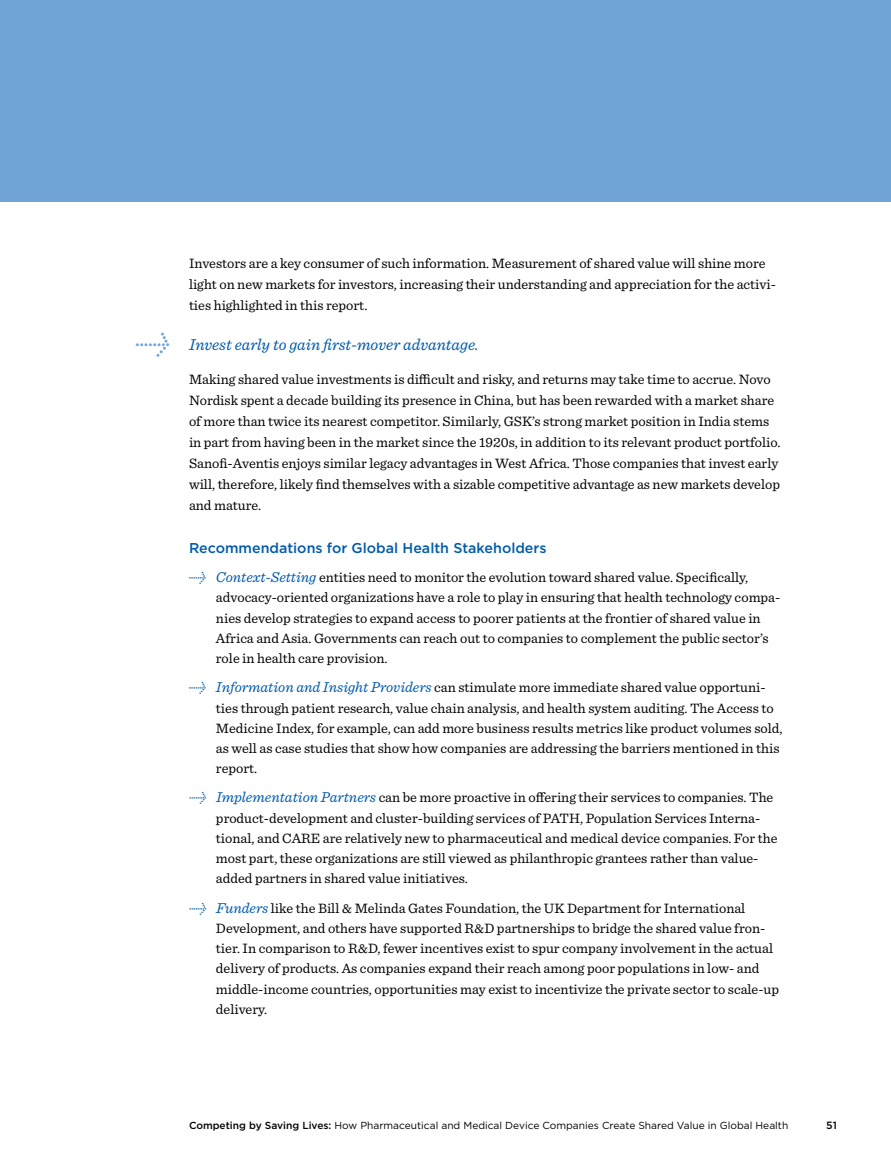
<style>
.page{position:relative;width:891px;height:1161px;background:#fff}
.page>*{position:absolute;margin:0;border:0;box-sizing:border-box;transform-origin:0 0}
.t1{font:italic 30px "Meta Pro";color:#70a4d8}
.t2{font:italic 16.5px "Sentinel";color:#005baa}
.t3{font:14.25px/20.2px "Sentinel";color:#000}
.t4{font:500 14.25px "Gotham";color:#005baa}
.t5{font:500 10.5px "Gotham";color:#000}
.t6{font:10.2px "Gotham";color:#000}
.s1{font-family:"Meta Pro";font-style:italic;font-size:15px;color:#005baa}
.s2{font-style:italic;font-size:15px;color:#005baa}
.s3{font-weight:500}
</style>
<div class="page">
<div style="left:0;top:0;width:891px;height:202px;background:#70a4d8"></div>
<h1 class="t1" style="left:135px;top:323px;width:36px">→</h1>
<p class="t3" style="left:189px;top:252px;width:589px;line-height:21px">Investors are a key consumer of such information. Measurement of shared value will shine more light on new markets for investors, increasing their understanding and appreciation for the activi&shy;ties highlighted in this report.</p>
<p class="t2" style="left:189px;top:332px;width:291px">Invest early to gain first-mover advantage.</p>
<p class="t3" style="left:189px;top:368px;width:593px;line-height:21px">Making shared value investments is difficult and risky, and returns may take time to accrue. Novo Nordisk spent a decade building its presence in China, but has been rewarded with a market share of more than twice its nearest competitor. Similarly, GSK’s strong market position in India stems in part from having been in the market since the 1920s, in addition to its relevant product portfolio.<br>Sanofi-Aventis enjoys similar legacy advantages in West Africa. Those companies that invest early will, therefore, likely find themselves with a sizable competitive advantage as new markets develop and mature.</p>
<p class="t4" style="left:189px;top:540px;width:359px">Recommendations for Global Health Stakeholders</p>
<p class="t3" style="left:216px;top:566px;width:566px;text-indent:-27px"><span class="s1">→</span> <span class="s2">Context-Setting</span> entities need to monitor the evolution toward shared value. Specifically, advocacy-oriented organizations have a role to play in ensuring that health technology compa&shy;nies develop strategies to expand access to poorer patients at the frontier of shared value in Africa and Asia. Governments can reach out to companies to complement the public sector’s role in health care provision.</p>
<p class="t3" style="left:216px;top:676px;width:568px;text-indent:-27px"><span class="s1">→</span> <span class="s2">Information and Insight Providers</span> can stimulate more immediate shared value opportuni&shy;ties through patient research, value chain analysis, and health system auditing. The Access to Medicine Index, for example, can add more business results metrics like product volumes sold, as well as case studies that show how companies are addressing the barriers mentioned in this report.</p>
<p class="t3" style="left:216px;top:787px;width:563px;text-indent:-27px"><span class="s1">→</span> <span class="s2">Implementation Partners</span> can be more proactive in offering their services to companies. The product-development and cluster-building services of PATH, Population Services Interna&shy;tional, and CARE are relatively new to pharmaceutical and medical device companies. For the most part, these organizations are still viewed as philanthropic grantees rather than value&shy;added partners in shared value initiatives.</p>
<p class="t3" style="left:216px;top:897px;width:565px;text-indent:-27px"><span class="s1">→</span> <span class="s2">Funders</span> like the Bill &amp; Melinda Gates Foundation, the UK Department for International Development, and others have supported R&amp;D partnerships to bridge the shared value fron&shy;tier. In comparison to R&amp;D, fewer incentives exist to spur company involvement in the actual delivery of products. As companies expand their reach among poor populations in low- and middle-income countries, opportunities may exist to incentivize the private sector to scale-up delivery.</p>
<p class="t6" style="left:189px;top:1120px;width:601px"><span class="s3">Competing by Saving Lives:</span> How Pharmaceutical and Medical Device Companies Create Shared Value in Global Health</p>
<p class="t5" style="left:826px;top:1120px;width:12px">51</p>
</div>
